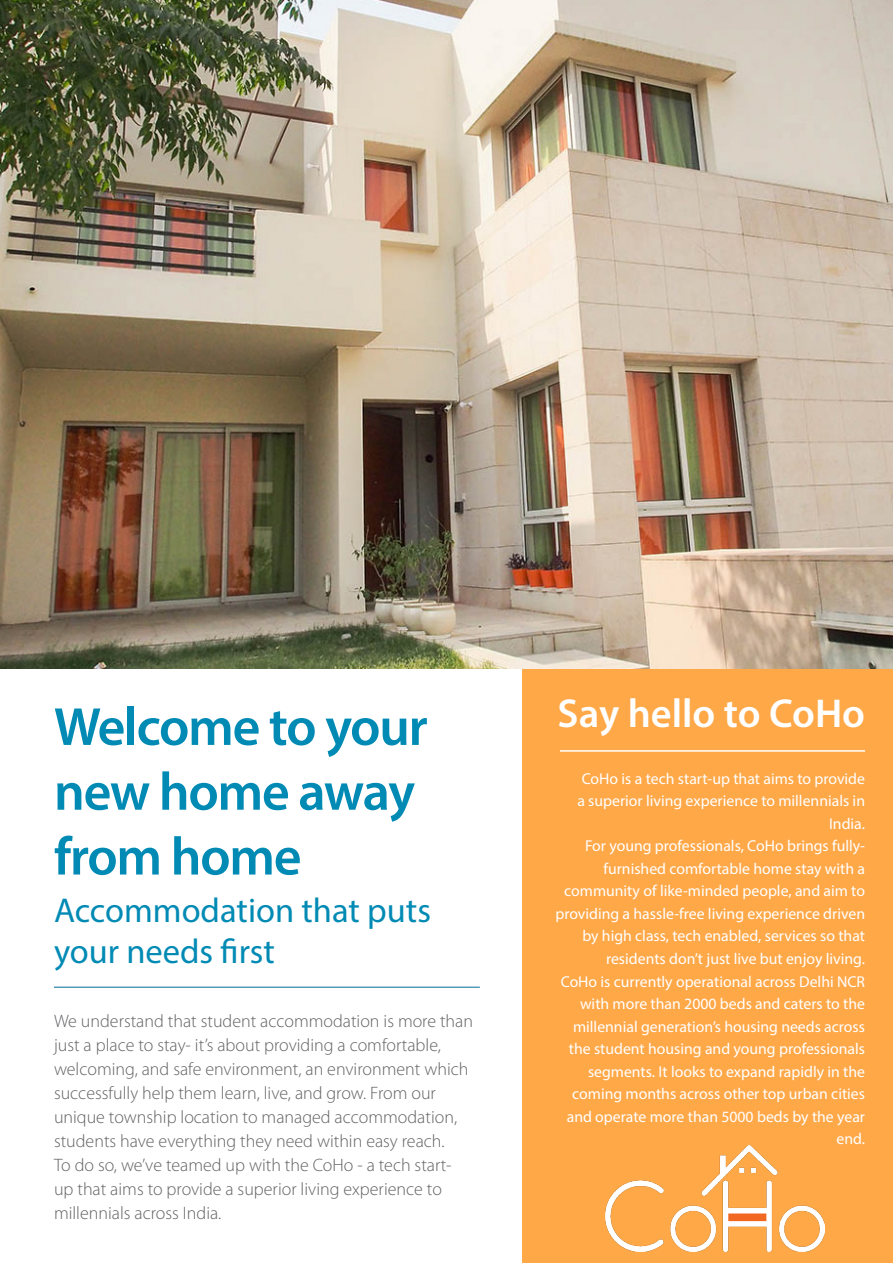
<style>
.page{position:relative;width:893px;height:1263px;background:#fff}
.page>*{position:absolute;margin:0;border:0;box-sizing:border-box;transform-origin:0 0}
.t1{font:600 54px/64.8px "Myriad Pro";letter-spacing:-.025em;color:#008ab4}
.t2{font:600 40.5px "Myriad Pro";color:#fff}
.t3{font:34.5px/41.4px "Myriad Pro";color:#008ab4}
.t4{font:300 18px/24px "Myriad Pro";color:#636366}
.t5{font:15.75px/22.5px "Myriad Pro";color:#fff;text-align:right}
</style>
<div class="page">
<div style="left:522px;top:668px;width:371px;height:595px;background:#ffa848"></div>
<img style="left:0;top:0;width:893px;height:668px">
<img style="left:605px;top:1145px;width:220px;height:106px">
<hr style="left:54px;top:987px;width:426px;height:1px;background:#0d729b">
<hr style="left:560px;top:750px;width:305px;height:2px;background:#fff">
<p class="t1" style="left:54px;top:693px;width:375px">Welcome to your new home away from home</p>
<p class="t3" style="left:54px;top:889px;width:378px">Accommodation that puts your needs first</p>
<p class="t4" style="left:54px;top:1009px;width:421px">We understand that student accommodation is more than just a place to stay- it’s about providing a comfortable, welcoming, and safe environment, an environment which successfully help them learn, live, and grow. From our unique township location to managed accommodation, students have everything they need within easy reach.<br>To do so, we’ve teamed up with the CoHo - a tech start&shy;up that aims to provide a superior living experience to millennials across India.</p>
<p class="t2" style="left:558px;top:687px;width:309px">Say hello to CoHo</p>
<p class="t5" style="left:577px;top:767px;width:289px">CoHo is a tech start-up that aims to provide a superior living experience to millennials in<br>India.</p>
<p class="t5" style="left:555px;top:835px;width:311px">For young professionals, CoHo brings fully&shy;furnished comfortable home stay with a community of like-minded people, and aim to providing a hassle-free living experience driven by high class, tech enabled, services so that residents don’t just live but enjoy living.</p>
<p class="t5" style="left:561px;top:970px;width:306px">CoHo is currently operational across Delhi NCR with more than 2000 beds and caters to the millennial generation’s housing needs across the student housing and young professionals segments. It looks to expand rapidly in the coming months across other top urban cities and operate more than 5000 beds by the year end.</p>
</div>
